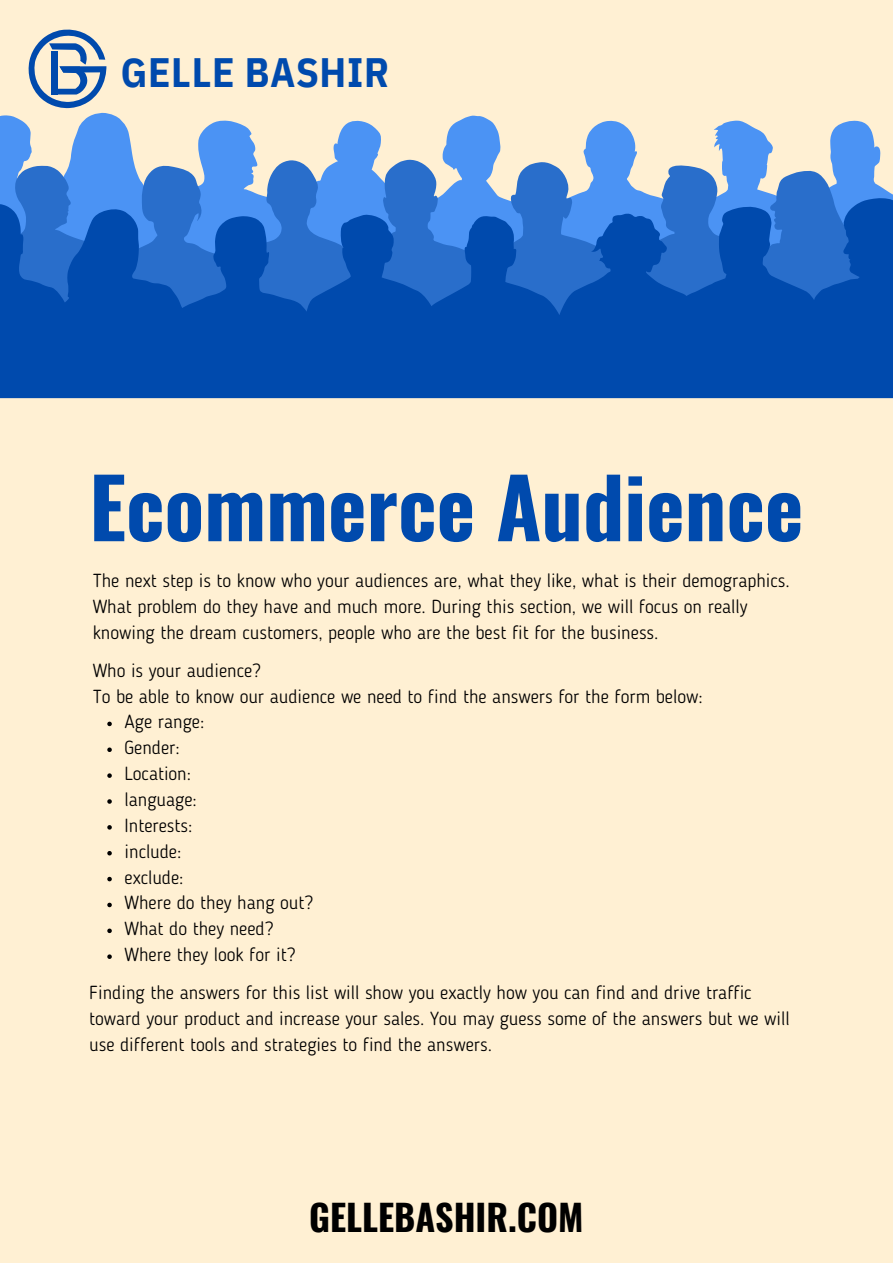
<style>
.page{position:relative;width:893px;height:1264px;background:#fff}
.page>*{position:absolute;margin:0;border:0;box-sizing:border-box;transform-origin:0 0}
.t1{font:700 82.2px "Oswald";color:#004aad}
.t2{font:700 40.95px "IBM Plex Sans Cond";letter-spacing:.015em;color:#004aad}
.t3{font:700 36px "Oswald";color:#000}
.t4{font:300 18.75px/25.8px "Blogger Sans";color:#000}
</style>
<div class="page">
<div style="left:0;top:0;width:892px;height:1262px;background:#fff0d3"></div>
<svg style="left:28px;top:29px;width:78px;height:79px"></svg>
<svg style="left:0;top:113px;width:892px;height:85px"></svg>
<svg style="left:0;top:159px;width:866px;height:39px"></svg>
<svg style="left:0;top:198px;width:892px;height:200px;background:#0f58b9"></svg>
<svg style="left:107px;top:721px;width:5px;height:5px"></svg>
<svg style="left:107px;top:747px;width:5px;height:5px"></svg>
<svg style="left:107px;top:773px;width:5px;height:5px"></svg>
<svg style="left:107px;top:799px;width:5px;height:4px"></svg>
<svg style="left:107px;top:825px;width:5px;height:4px"></svg>
<svg style="left:107px;top:851px;width:5px;height:4px"></svg>
<svg style="left:107px;top:876px;width:5px;height:5px"></svg>
<svg style="left:107px;top:902px;width:5px;height:5px"></svg>
<svg style="left:107px;top:928px;width:5px;height:5px"></svg>
<svg style="left:107px;top:954px;width:5px;height:4px"></svg>
<h2 class="t2" style="left:121px;top:45px;width:270px">GELLE BASHIR</h2>
<h1 class="t1" style="left:89px;top:443px;width:715px">Ecommerce Audience</h1>
<p class="t4" style="left:93px;top:569px;width:698px">The next step is to know who your audiences are, what they like, what is their demographics.<br>What problem do they have and much more. During this section, we will focus on really knowing the dream customers, people who are the best fit for the business.</p>
<p class="t4" style="left:93px;top:659px;width:611px">Who is your audience?<br>To be able to know our audience we need to find the answers for the form below:</p>
<p class="t4" style="left:124px;top:710px;width:190px">Age range:<br>Gender:<br>Location:<br>language:<br>Interests:<br>include:<br>exclude:<br>Where do they hang out?<br>What do they need?<br>Where they look for it?</p>
<p class="t4" style="left:89px;top:981px;width:702px">Finding the answers for this list will show you exactly how you can find and drive traffic toward your product and increase your sales. You may guess some of the answers but we will use different tools and strategies to find the answers.</p>
<h3 class="t3" style="left:309px;top:1189px;width:276px">GELLEBASHIR.COM</h3>
</div>
